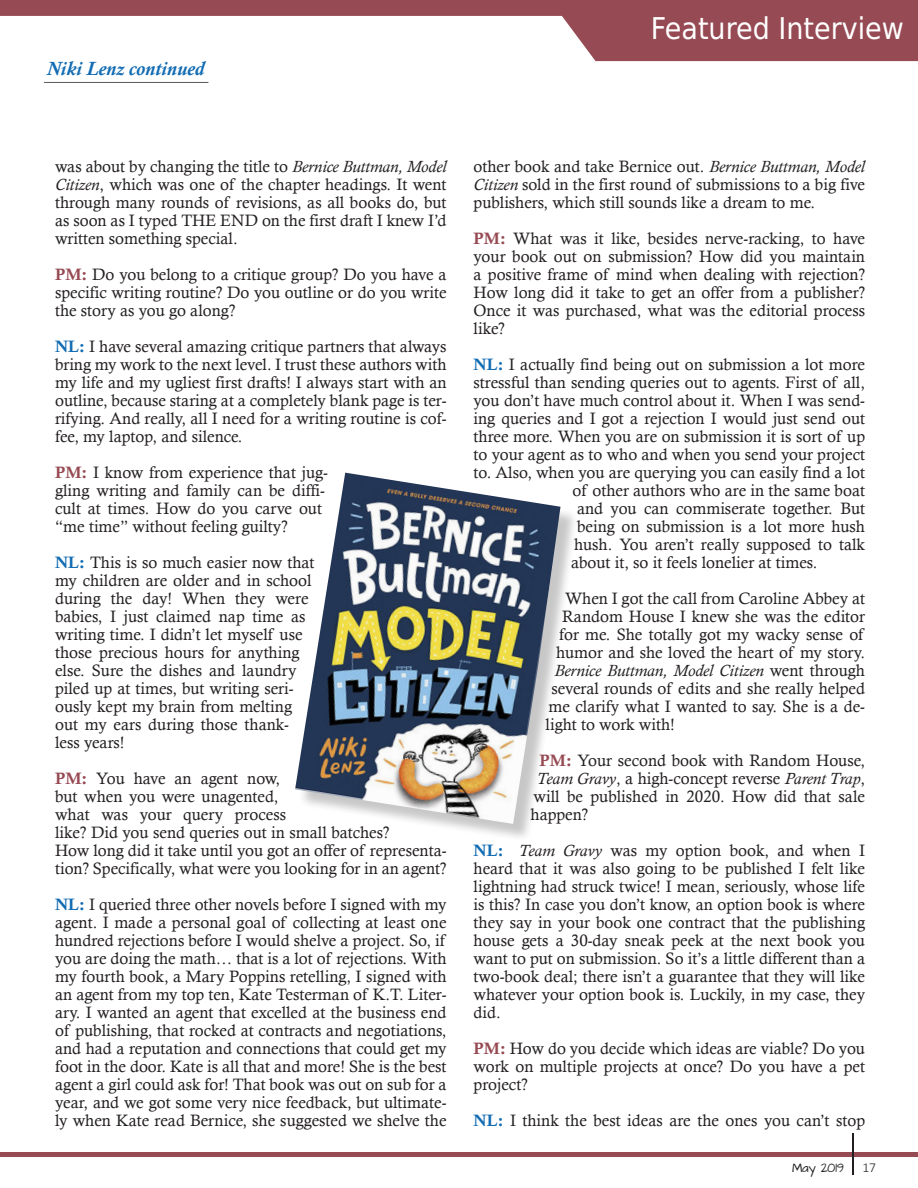
<style>
.page{position:relative;width:918px;height:1188px;background:#fff}
.page>*{position:absolute;margin:0;border:0;box-sizing:border-box;transform-origin:0 0}
.t1{font:30px "DejaVu Sans Condensed";color:#fff}
.t2{font:italic 700 19.5px "Calisto";color:#126cb3}
.At_Presstime_Paragra{font:16.5px/18px "Calisto";color:#231f20;text-align:justify}
.At_Presstime_Paragra-2{font:italic 16.5px "Calisto";color:#231f20}
.t3{font:300 13.5px "Calibri";color:#231f20}
.t4{font:10.2px "Architects Daughter";color:#231f20}
.s1{font-style:italic}
.s2{font-family:"Calis MT Bol";color:#964a53}
.s3{font-family:"Calis MT Bol";color:#126cb3}
.s4{font-style:normal}
</style>
<div class="page">
<svg style="left:0;top:0;width:918px;height:61px;fill:#964a53"></svg>
<hr style="left:0;top:1153px;width:918px;height:4px;background:#964a53">
<hr style="left:852px;top:1133px;width:2px;height:42px;background:#231f20">
<hr style="left:44px;top:82px;width:164px;height:1px;background:#57585a">
<div style="left:298px;top:475px;width:281px;height:367px;background:#231f20;opacity:.25"></div>
<img style="left:295px;top:473px;width:266px;height:351px">
<p class="t2" style="left:47px;top:57px;width:159px">Niki Lenz continued</p>
<p class="t1" style="left:651px;top:4px;width:255px">Featured Interview</p>
<p class="At_Presstime_Paragra" style="left:55px;top:157px;width:393px">was about by changing the title to <span class="s1">Bernice Buttman, Model Citizen</span>, which was one of the chapter headings. It went through many rounds of revisions, as all books do, but as soon as I typed THE END on the first draft I knew I’d written something special.</p>
<p class="At_Presstime_Paragra" style="left:55px;top:265px;width:393px"><span class="s2">PM:</span> Do you belong to a critique group? Do you have a specific writing routine? Do you outline or do you write the story as you go along?</p>
<p class="At_Presstime_Paragra" style="left:55px;top:337px;width:393px"><span class="s3">NL:</span> I have several amazing critique partners that always bring my work to the next level. I trust these authors with my life and my ugliest first drafts! I always start with an outline, because staring at a completely blank page is ter&shy;rifying. And really, all I need for a writing routine is cof&shy;fee, my laptop, and silence.</p>
<p class="At_Presstime_Paragra" style="left:55px;top:463px;width:275px;text-align:left"><span class="s2">PM:</span> I know from experience that jug&shy;gling writing and family can be diffi&shy;cult at times. How do you carve out “me time” without feeling guilty?</p>
<p class="At_Presstime_Paragra" style="left:55px;top:553px;width:261px;text-align:left"><span class="s3">NL:</span> This is so much easier now that my children are older and in school during the day! When they were babies, I just claimed nap time as writing time. I didn’t let myself use those precious hours for anything else. Sure the dishes and laundry piled up at times, but writing seri&shy;ously kept my brain from melting out my ears during those thank&shy;less years!</p>
<p class="At_Presstime_Paragra" style="left:55px;top:769px;width:393px;text-align:left"><span class="s2">PM:</span> You have an agent now,<br>but when you were unagented,<br>what was your query process<br>like? Did you send queries out in small batches?<br>How long did it take until you got an offer of representa&shy;tion? Specifically, what were you looking for in an agent?</p>
<p class="At_Presstime_Paragra" style="left:55px;top:895px;width:393px"><span class="s3">NL:</span> I queried three other novels before I signed with my agent. I made a personal goal of collecting at least one hundred rejections before I would shelve a project. So, if you are doing the math… that is a lot of rejections. With my fourth book, a Mary Poppins retelling, I signed with an agent from my top ten, Kate Testerman of K.T. Liter&shy;ary. I wanted an agent that excelled at the business end of publishing, that rocked at contracts and negotiations, and had a reputation and connections that could get my foot in the door. Kate is all that and more! She is the best agent a girl could ask for! That book was out on sub for a year, and we got some very nice feedback, but ultimate&shy;ly when Kate read Bernice, she suggested we shelve the</p>
<p class="At_Presstime_Paragra" style="left:474px;top:157px;width:393px">other book and take Bernice out. <span class="s1">Bernice Buttman, Model Citizen</span> sold in the first round of submissions to a big five publishers, which still sounds like a dream to me.</p>
<p class="At_Presstime_Paragra" style="left:474px;top:229px;width:393px"><span class="s2">PM:</span> What was it like, besides nerve-racking, to have your book out on submission? How did you maintain a positive frame of mind when dealing with rejection?<br>How long did it take to get an offer from a publisher?<br>Once it was purchased, what was the editorial process like?</p>
<p class="At_Presstime_Paragra" style="left:474px;top:355px;width:393px"><span class="s3">NL:</span> I actually find being out on submission a lot more</p>
<p class="At_Presstime_Paragra" style="left:474px;top:373px;width:393px">stressful than sending queries out to agents. First of all,</p>
<p class="At_Presstime_Paragra" style="left:474px;top:391px;width:393px">you don’t have much control about it. When I was send-</p>
<p class="At_Presstime_Paragra" style="left:474px;top:409px;width:393px">ing queries and I got a rejection I would just send out</p>
<p class="At_Presstime_Paragra" style="left:474px;top:427px;width:393px">three more. When you are on submission it is sort of up</p>
<p class="At_Presstime_Paragra" style="left:474px;top:445px;width:393px">to your agent as to who and when you send your project</p>
<p class="At_Presstime_Paragra" style="left:474px;top:463px;width:393px">to. Also, when you are querying you can easily find a lot</p>
<p class="At_Presstime_Paragra" style="left:573px;top:481px;width:294px">of other authors who are in the same boat</p>
<p class="At_Presstime_Paragra" style="left:577px;top:499px;width:290px">and you can commiserate together. But</p>
<p class="At_Presstime_Paragra" style="left:577px;top:517px;width:290px">being on submission is a lot more hush</p>
<p class="At_Presstime_Paragra" style="left:574px;top:535px;width:292px">hush. You aren’t really supposed to talk</p>
<p class="At_Presstime_Paragra" style="left:571px;top:553px;width:248px">about it, so it feels lonelier at times.</p>
<p class="At_Presstime_Paragra" style="left:565px;top:589px;width:302px">When I got the call from Caroline Abbey at</p>
<p class="At_Presstime_Paragra" style="left:562px;top:607px;width:305px">Random House I knew she was the editor</p>
<p class="At_Presstime_Paragra" style="left:559px;top:625px;width:306px">for me. She totally got my wacky sense of</p>
<p class="At_Presstime_Paragra" style="left:556px;top:643px;width:311px">humor and she loved the heart of my story.</p>
<p class="At_Presstime_Paragra-2" style="left:555px;top:660px;width:312px">Bernice Buttman, Model Citizen <span class="s4">went through</span></p>
<p class="At_Presstime_Paragra" style="left:552px;top:679px;width:315px">several rounds of edits and she really helped</p>
<p class="At_Presstime_Paragra" style="left:549px;top:697px;width:318px">me clarify what I wanted to say. She is a de-</p>
<p class="At_Presstime_Paragra" style="left:546px;top:715px;width:131px">light to work with!</p>
<p class="At_Presstime_Paragra" style="left:540px;top:751px;width:327px"><span class="s2">PM:</span> Your second book with Random House,</p>
<p class="At_Presstime_Paragra" style="left:537px;top:769px;width:330px"><span class="s1">Team Gravy</span>, a high-concept reverse <span class="s1">Parent Trap</span>,</p>
<p class="At_Presstime_Paragra" style="left:534px;top:787px;width:333px">will be published in 2020. How did that sale</p>
<p class="At_Presstime_Paragra" style="left:531px;top:805px;width:59px">happen?</p>
<p class="At_Presstime_Paragra" style="left:474px;top:841px;width:393px"><span class="s3">NL:</span> <span class="s1">Team Gravy</span> was my option book, and when I heard that it was also going to be published I felt like lightning had struck twice! I mean, seriously, whose life is this? In case you don’t know, an option book is where they say in your book one contract that the publishing house gets a 30-day sneak peek at the next book you want to put on submission. So it’s a little different than a two-book deal; there isn’t a guarantee that they will like whatever your option book is. Luckily, in my case, they did.</p>
<p class="At_Presstime_Paragra" style="left:474px;top:1039px;width:393px"><span class="s2">PM:</span> How do you decide which ideas are viable? Do you work on multiple projects at once? Do you have a pet project?</p>
<p class="At_Presstime_Paragra" style="left:474px;top:1111px;width:393px"><span class="s3">NL:</span> I think the best ideas are the ones you can’t stop</p>
<p class="t4" style="left:792px;top:1161px;width:53px">May 2019</p>
<p class="t3" style="left:862px;top:1159px;width:15px">17</p>
</div>
